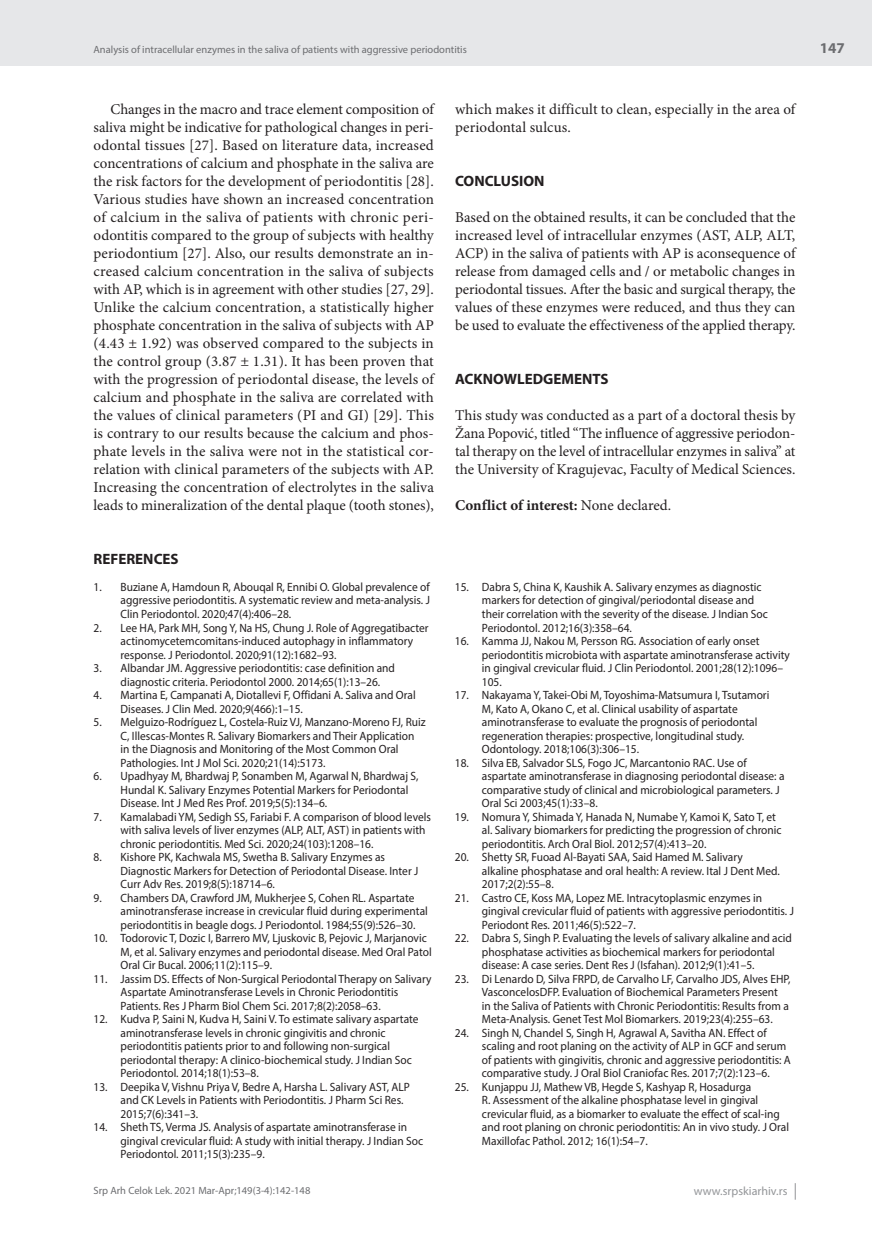
<style>
.page{position:relative;width:872px;height:1234px;background:#fff}
.page>*{position:absolute;margin:0;border:0;box-sizing:border-box;transform-origin:0 0}
.t1{font:15px/18px "Minion Pro";color:#231f20;text-align:justify}
.t2{font:700 15px "Myriad Pro";color:#231f20}
.t3{font:700 15px "Minion Pro";color:#231f20}
.t4{font:700 15px "Myriad Pro";color:#6c6d70}
.t5{font:12px/13.5px "Myriad Pro";color:#231f20;scale:.95 1}
.t6{font:12px "Myriad Pro";color:#939598}
.t7{font:10.5px "Myriad Pro";color:#6c6d70}
.s1{font-weight:400}
</style>
<div class="page">
<div style="left:0;top:0;width:872px;height:66px;background:#e6e7e9"></div>
<svg style="left:795px;top:1183px;width:1px;height:16px"></svg>
<p class="t7" style="left:94px;top:43px;width:375px">Analysis of intracellular enzymes in the saliva of patients with aggressive periodontitis</p>
<p class="t1" style="left:94px;top:100px;width:342px;text-indent:17px">Changes in the macro and trace element composition of saliva might be indicative for pathological changes in peri&shy;odontal tissues [27]. Based on literature data, increased concentrations of calcium and phosphate in the saliva are the risk factors for the development of periodontitis [28].<br>Various studies have shown an increased concentration of calcium in the saliva of patients with chronic peri&shy;odontitis compared to the group of subjects with healthy periodontium [27]. Also, our results demonstrate an in&shy;creased calcium concentration in the saliva of subjects with AP, which is in agreement with other studies [27, 29].<br>Unlike the calcium concentration, a statistically higher phosphate concentration in the saliva of subjects with AP (4.43 ± 1.92) was observed compared to the subjects in the control group (3.87 ± 1.31). It has been proven that with the progression of periodontal disease, the levels of calcium and phosphate in the saliva are correlated with the values of clinical parameters (PI and GI) [29]. This is contrary to our results because the calcium and phos&shy;phate levels in the saliva were not in the statistical cor&shy;relation with clinical parameters of the subjects with AP.<br>Increasing the concentration of electrolytes in the saliva leads to mineralization of the dental plaque (tooth stones),</p>
<p class="t1" style="left:455px;top:100px;width:342px">which makes it difficult to clean, especially in the area of periodontal sulcus.</p>
<p class="t2" style="left:455px;top:171px;width:91px">CONCLUSION</p>
<p class="t1" style="left:455px;top:208px;width:342px">Based on the obtained results, it can be concluded that the increased level of intracellular enzymes (AST, ALP, ALT, ACP) in the saliva of patients with AP is aconsequence of release from damaged cells and / or metabolic changes in periodontal tissues. After the basic and surgical therapy, the values of these enzymes were reduced, and thus they can be used to evaluate the effectiveness of the applied therapy.</p>
<p class="t2" style="left:455px;top:369px;width:155px">ACKNOWLEDGEMENTS</p>
<p class="t1" style="left:455px;top:406px;width:342px">This study was conducted as a part of a doctoral thesis by Žana Popović, titled “The influence of aggressive periodon&shy;tal therapy on the level of intracellular enzymes in saliva” at the University of Kragujevac, Faculty of Medical Sciences.</p>
<p class="t3" style="left:455px;top:494px;width:217px">Conflict of interest: <span class="s1">None declared.</span></p>
<p class="t2" style="left:94px;top:549px;width:87px">REFERENCES</p>
<p class="t5" style="left:121px;top:580px;width:327px;text-align:justify;text-indent:-27px">1. Buziane A, Hamdoun R, Abouqal R, Ennibi O. Global prevalence of aggressive periodontitis. A systematic review and meta-analysis. J Clin Periodontol. 2020;47(4):406–28.</p>
<p class="t5" style="left:121px;top:620px;width:326px;text-indent:-27px">2. Lee HA, Park MH, Song Y, Na HS, Chung J. Role of Aggregatibacter actinomycetemcomitans-induced autophagy in inflammatory response. J Periodontol. 2020;91(12):1682–93.</p>
<p class="t5" style="left:121px;top:661px;width:290px;text-indent:-27px">3. Albandar JM. Aggressive periodontitis: case definition and diagnostic criteria. Periodontol 2000. 2014;65(1):13–26.</p>
<p class="t5" style="left:121px;top:688px;width:312px;text-indent:-27px">4. Martina E, Campanati A, Diotallevi F, Offidani A. Saliva and Oral<br>Diseases. J Clin Med. 2020;9(466):1–15.</p>
<p class="t5" style="left:121px;top:715px;width:323px;text-indent:-27px">5. Melguizo-Rodríguez L, Costela-Ruiz VJ, Manzano-Moreno FJ, Ruiz C, Illescas-Montes R. Salivary Biomarkers and Their Application in the Diagnosis and Monitoring of the Most Common Oral Pathologies. Int J Mol Sci. 2020;21(14):5173.</p>
<p class="t5" style="left:121px;top:769px;width:315px;text-indent:-27px">6. Upadhyay M, Bhardwaj P, Sonamben M, Agarwal N, Bhardwaj S,<br>Hundal K. Salivary Enzymes Potential Markers for Periodontal<br>Disease. Int J Med Res Prof. 2019;5(5):134–6.</p>
<p class="t5" style="left:121px;top:809px;width:328px;text-indent:-27px">7. Kamalabadi YM, Sedigh SS, Fariabi F. A comparison of blood levels with saliva levels of liver enzymes (ALP, ALT, AST) in patients with chronic periodontitis. Med Sci. 2020;24(103):1208–16.</p>
<p class="t5" style="left:121px;top:850px;width:315px;text-indent:-27px">8. Kishore PK, Kachwala MS, Swetha B. Salivary Enzymes as<br>Diagnostic Markers for Detection of Periodontal Disease. Inter J<br>Curr Adv Res. 2019;8(5):18714–6.</p>
<p class="t5" style="left:121px;top:890px;width:325px;text-indent:-27px">9. Chambers DA, Crawford JM, Mukherjee S, Cohen RL. Aspartate aminotransferase increase in crevicular fluid during experimental periodontitis in beagle dogs. J Periodontol. 1984;55(9):526–30.</p>
<p class="t5" style="left:121px;top:931px;width:329px;text-indent:-27px">10. Todorovic T, Dozic I, Barrero MV, Ljuskovic B, Pejovic J, Marjanovic<br>M, et al. Salivary enzymes and periodontal disease. Med Oral Patol<br>Oral Cir Bucal. 2006;11(2):115–9.</p>
<p class="t5" style="left:121px;top:971px;width:329px;text-indent:-27px">11. Jassim DS. Effects of Non-Surgical Periodontal Therapy on Salivary<br>Aspartate Aminotransferase Levels in Chronic Periodontitis<br>Patients. Res J Pharm Biol Chem Sci. 2017;8(2):2058–63.</p>
<p class="t5" style="left:121px;top:1012px;width:315px;text-indent:-27px">12. Kudva P, Saini N, Kudva H, Saini V. To estimate salivary aspartate aminotransferase levels in chronic gingivitis and chronic periodontitis patients prior to and following non-surgical periodontal therapy: A clinico-biochemical study. J Indian Soc Periodontol. 2014;18(1):53–8.</p>
<p class="t5" style="left:121px;top:1079px;width:306px;text-indent:-27px">13. Deepika V, Vishnu Priya V, Bedre A, Harsha L. Salivary AST, ALP and CK Levels in Patients with Periodontitis. J Pharm Sci Res.<br>2015;7(6):341–3.</p>
<p class="t5" style="left:121px;top:1120px;width:320px;text-indent:-27px">14. Sheth TS, Verma JS. Analysis of aspartate aminotransferase in gingival crevicular fluid: A study with initial therapy. J Indian Soc<br>Periodontol. 2011;15(3):235–9.</p>
<p class="t5" style="left:482px;top:580px;width:302px;text-indent:-27px">15. Dabra S, China K, Kaushik A. Salivary enzymes as diagnostic markers for detection of gingival/periodontal disease and their correlation with the severity of the disease. J Indian Soc Periodontol. 2012;16(3):358–64.</p>
<p class="t5" style="left:482px;top:634px;width:326px;text-indent:-27px">16. Kamma JJ, Nakou M, Persson RG. Association of early onset periodontitis microbiota with aspartate aminotransferase activity in gingival crevicular fluid. J Clin Periodontol. 2001;28(12):1096– 105.</p>
<p class="t5" style="left:482px;top:688px;width:304px;text-indent:-27px">17. Nakayama Y, Takei-Obi M, Toyoshima-Matsumura I, Tsutamori M, Kato A, Okano C, et al. Clinical usability of aspartate aminotransferase to evaluate the prognosis of periodontal regeneration therapies: prospective, longitudinal study.<br>Odontology. 2018;106(3):306–15.</p>
<p class="t5" style="left:482px;top:755px;width:320px;text-indent:-27px">18. Silva EB, Salvador SLS, Fogo JC, Marcantonio RAC. Use of aspartate aminotransferase in diagnosing periodontal disease: a comparative study of clinical and microbiological parameters. J Oral Sci 2003;45(1):33–8.</p>
<p class="t5" style="left:482px;top:809px;width:317px;text-indent:-27px">19. Nomura Y, Shimada Y, Hanada N, Numabe Y, Kamoi K, Sato T, et al. Salivary biomarkers for predicting the progression of chronic periodontitis. Arch Oral Biol. 2012;57(4):413–20.</p>
<p class="t5" style="left:482px;top:850px;width:315px;text-indent:-27px">20. Shetty SR, Fuoad Al-Bayati SAA, Said Hamed M. Salivary alkaline phosphatase and oral health: A review. Ital J Dent Med.<br>2017;2(2):55–8.</p>
<p class="t5" style="left:482px;top:890px;width:330px;text-indent:-27px">21. Castro CE, Koss MA, Lopez ME. Intracytoplasmic enzymes in gingival crevicular fluid of patients with aggressive periodontitis. J<br>Periodont Res. 2011;46(5):522–7.</p>
<p class="t5" style="left:482px;top:931px;width:328px;text-indent:-27px">22. Dabra S, Singh P. Evaluating the levels of salivary alkaline and acid phosphatase activities as biochemical markers for periodontal disease: A case series. Dent Res J (Isfahan). 2012;9(1):41–5.</p>
<p class="t5" style="left:482px;top:971px;width:326px;text-indent:-27px">23. Di Lenardo D, Silva FRPD, de Carvalho LF, Carvalho JDS, Alves EHP, VasconcelosDFP. Evaluation of Biochemical Parameters Present<br>in the Saliva of Patients with Chronic Periodontitis: Results from a Meta-Analysis. Genet Test Mol Biomarkers. 2019;23(4):255–63.</p>
<p class="t5" style="left:482px;top:1025px;width:327px;text-indent:-27px">24. Singh N, Chandel S, Singh H, Agrawal A, Savitha AN. Effect of scaling and root planing on the activity of ALP in GCF and serum of patients with gingivitis, chronic and aggressive periodontitis: A comparative study. J Oral Biol Craniofac Res. 2017;7(2):123–6.</p>
<p class="t5" style="left:482px;top:1079px;width:325px;text-indent:-27px">25. Kunjappu JJ, Mathew VB, Hegde S, Kashyap R, Hosadurga<br>R. Assessment of the alkaline phosphatase level in gingival crevicular fluid, as a biomarker to evaluate the effect of scal-ing and root planing on chronic periodontitis: An in vivo study. J Oral Maxillofac Pathol. 2012; 16(1):54–7.</p>
<p class="t7" style="left:94px;top:1184px;width:218px">Srp Arh Celok Lek. 2021 Mar-Apr;149(3-4):142-148</p>
<p class="t6" style="left:694px;top:1183px;width:95px">www.srpskiarhiv.rs</p>
<p class="t4" style="left:820px;top:38px;width:26px">147</p>
</div>
